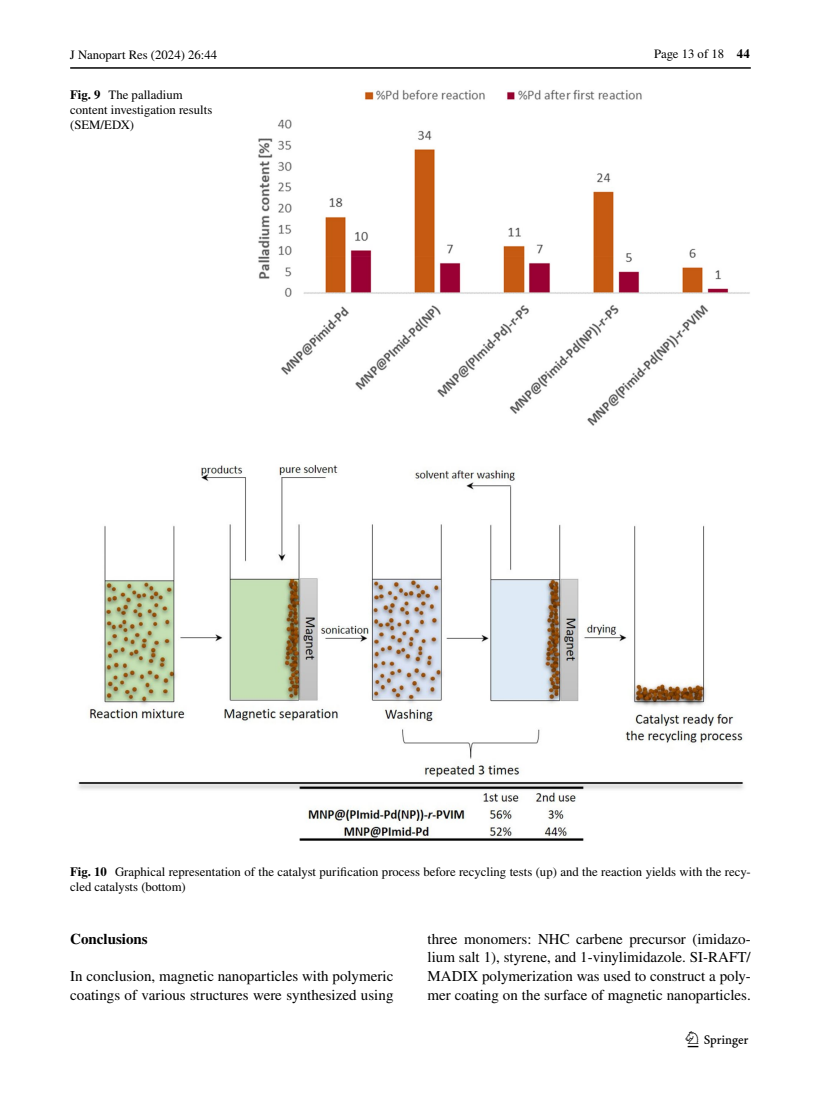
<style>
.page{position:relative;width:821px;height:1106px;background:#fff}
.page>*{position:absolute;margin:0;border:0;box-sizing:border-box;transform-origin:0 0}
.t1{font:22.5px "Springnew Regular 3";color:#000}
.t2{font:15px/18.8px "STIX";color:#000}
.t3{font:700 15px "STIX";color:#000}
.t4{font:12.75px/15px "STIX";color:#000}
.s1{font-weight:700}
</style>
<div class="page">
<hr style="left:70px;top:67px;width:680px;height:2px;background:#000">
<img style="left:258px;top:89px;width:492px;height:337px">
<img style="left:78px;top:465px;width:666px;height:376px">
<p class="t4" style="left:70px;top:48px;width:148px">J Nanopart Res (2024) 26:44</p>
<p class="t4" style="left:70px;top:88px;width:144px"><span class="s1">Fig. 9</span> The palladium content investigation results (SEM/EDX)</p>
<p class="t4" style="left:654px;top:47px;width:97px">Page 13 of 18 <span class="s1">44</span></p>
<p class="t4" style="left:70px;top:865px;width:682px"><span class="s1">Fig. 10</span> Graphical representation of the catalyst purification process before recycling tests (up) and the reaction yields with the recy&shy;cled catalysts (bottom)</p>
<p class="t3" style="left:70px;top:929px;width:79px">Conclusions</p>
<p class="t2" style="left:70px;top:967px;width:325px">In conclusion, magnetic nanoparticles with polymeric coatings of various structures were synthesized using</p>
<p class="t2" style="left:427px;top:930px;width:325px;text-align:justify">three monomers: NHC carbene precursor (imidazo&shy;lium salt 1), styrene, and 1-vinylimidazole. SI-RAFT/ MADIX polymerization was used to construct a poly&shy;mer coating on the surface of magnetic nanoparticles.</p>
<h1 class="t1" style="left:687px;top:1031px;width:62px">1 3</h1>
</div>
